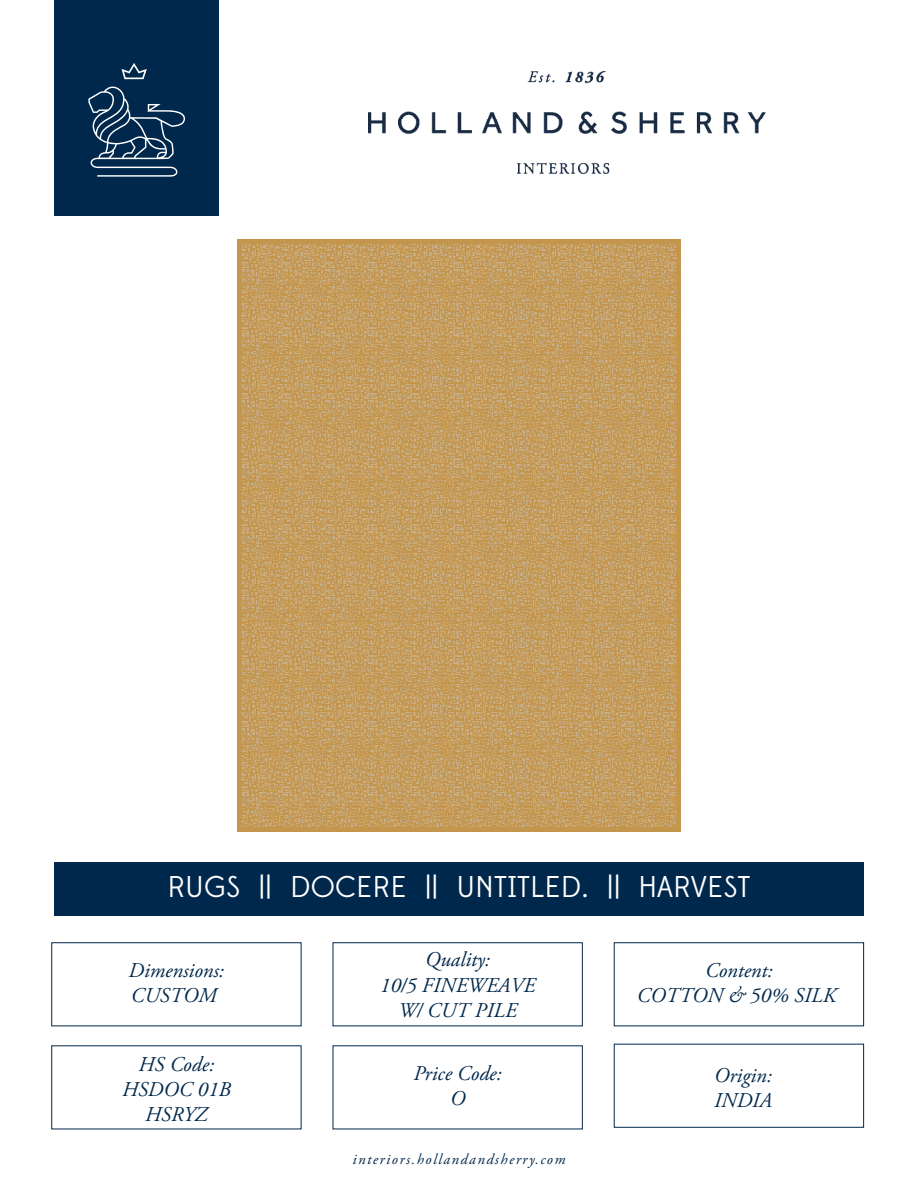
<style>
.page{position:relative;width:918px;height:1188px;background:#fff}
.page>*{position:absolute;margin:0;border:0;box-sizing:border-box;transform-origin:0 0}
.t1{font:30px "Edmondsans";color:#fff}
.t2{font:italic 21px/25.2px "Adobe Garamond Pro";color:#00284c;text-align:center}
.t3{font:italic 15px "Adobe Garamond Pro";letter-spacing:.1em;color:#00284c}
</style>
<div class="page">
<div style="left:54px;top:862px;width:810px;height:54px;background:#00284c"></div>
<div style="left:54px;top:0;width:165px;height:216px;background:#00284c"></div>
<svg style="left:122px;top:63px;width:25px;height:16px"></svg>
<svg style="left:88px;top:86px;width:96px;height:90px"></svg>
<img style="left:368px;top:72px;width:398px;height:101px">
<div style="left:614px;top:1044px;width:250px;height:84px;border:1px solid #00284c"></div>
<img style="left:237px;top:239px;width:444px;height:592px">
<h1 class="t1" style="left:167px;top:870px;width:585px">RUGS || DOCERE || UNTITLED. || HARVEST</h1>
<p class="t2" style="left:129px;top:958px;width:97px;text-align:left">Dimensions:<br>CUSTOM</p>
<p class="t2" style="left:380px;top:948px;width:157px">Quality:<br>10/5 FINEWEAVE<br>W/ CUT PILE</p>
<p class="t2" style="left:637px;top:958px;width:201px">Content:<br>COTTON &amp; 50% SILK</p>
<p class="t2" style="left:122px;top:1052px;width:110px">HS Code:<br>HSDOC 01B<br>HSRYZ</p>
<p class="t2" style="left:414px;top:1061px;width:90px">Price Code:<br>O</p>
<p class="t2" style="left:714px;top:1063px;width:59px;text-align:left">Origin:<br>INDIA</p>
<p class="t3" style="left:353px;top:1151px;width:214px">interiors.hollandandsherry.com</p>
</div>
